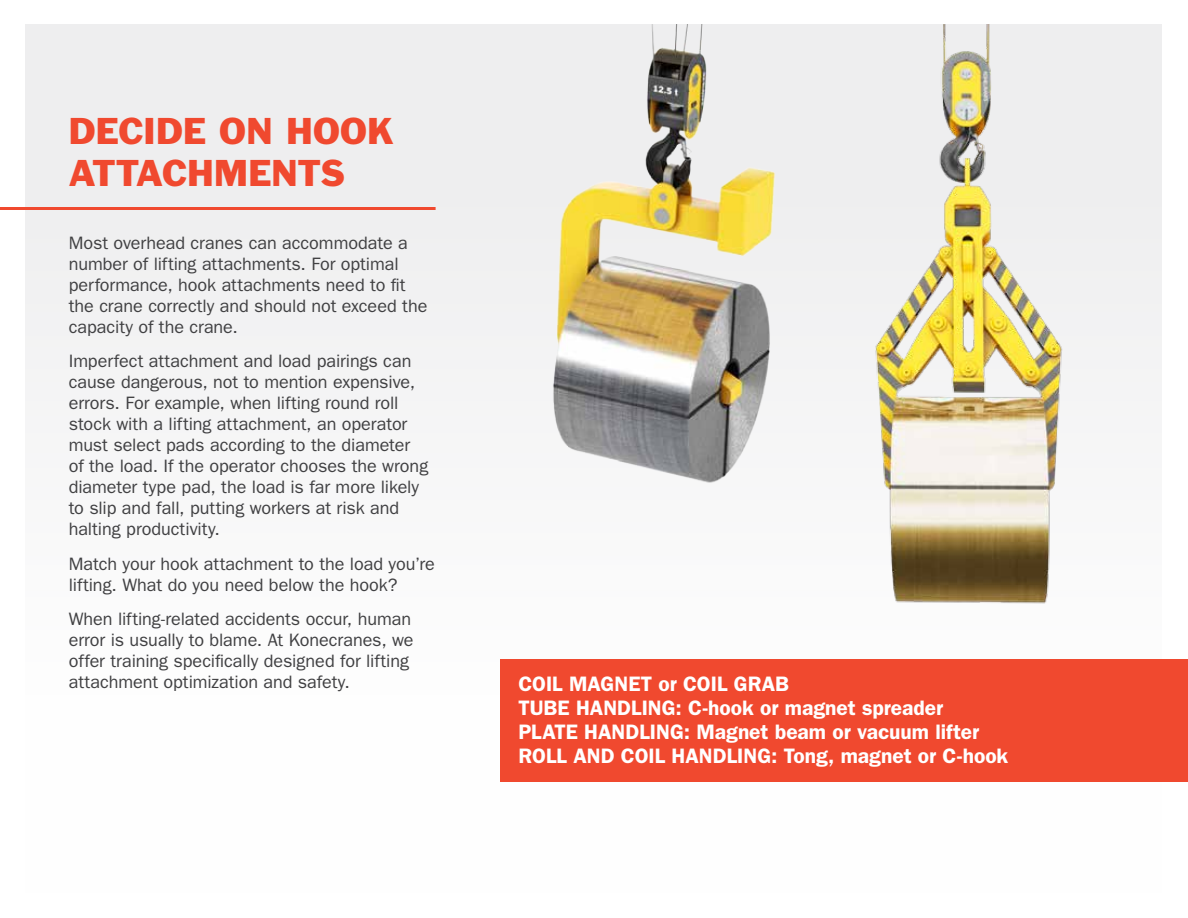
<style>
.page{position:relative;width:1188px;height:918px;background:#fff}
.page>*{position:absolute;margin:0;border:0;box-sizing:border-box;transform-origin:0 0}
.t1{font:34.5px/42px "Franklin Gothic Std";color:#f0492f}
.t2{font:600 21px/24px "ITC Franklin Gothic Std";color:#fff}
.t3{font:18px/21px "ITC Franklin Gothic Std";letter-spacing:-.005em;color:#404042}
</style>
<div class="page">
<div style="left:26px;top:25px;width:1136px;height:868px;background:#f7f7f8"></div>
<hr style="left:0;top:207px;width:436px;height:3px;background:#f0492f">
<img style="left:875px;top:25px;width:188px;height:579px">
<img style="left:553px;top:25px;width:223px;height:458px">
<div style="left:500px;top:659px;width:688px;height:122px;background:#f0492f"></div>
<h1 class="t1" style="left:69px;top:110px;width:327px">DECIDE ON HOOK<br>ATTACHMENTS</h1>
<p class="t3" style="left:69px;top:232px;width:360px">Most overhead cranes can accommodate a number of lifting attachments. For optimal performance, hook attachments need to fit the crane correctly and should not exceed the capacity of the crane.</p>
<p class="t3" style="left:69px;top:351px;width:361px">Imperfect attachment and load pairings can cause dangerous, not to mention expensive, errors. For example, when lifting round roll stock with a lifting attachment, an operator must select pads according to the diameter of the load. If the operator chooses the wrong diameter type pad, the load is far more likely to slip and fall, putting workers at risk and halting productivity.</p>
<p class="t3" style="left:69px;top:553px;width:368px">Match your hook attachment to the load you’re lifting. What do you need below the hook?</p>
<p class="t3" style="left:69px;top:609px;width:346px">When lifting-related accidents occur, human error is usually to blame. At Konecranes, we offer training specifically designed for lifting attachment optimization and safety.</p>
<p class="t2" style="left:518px;top:672px;width:491px">COIL MAGNET or COIL GRAB<br>TUBE HANDLING: C-hook or magnet spreader<br>PLATE HANDLING: Magnet beam or vacuum lifter ROLL AND COIL HANDLING: Tong, magnet or C-hook</p>
</div>
